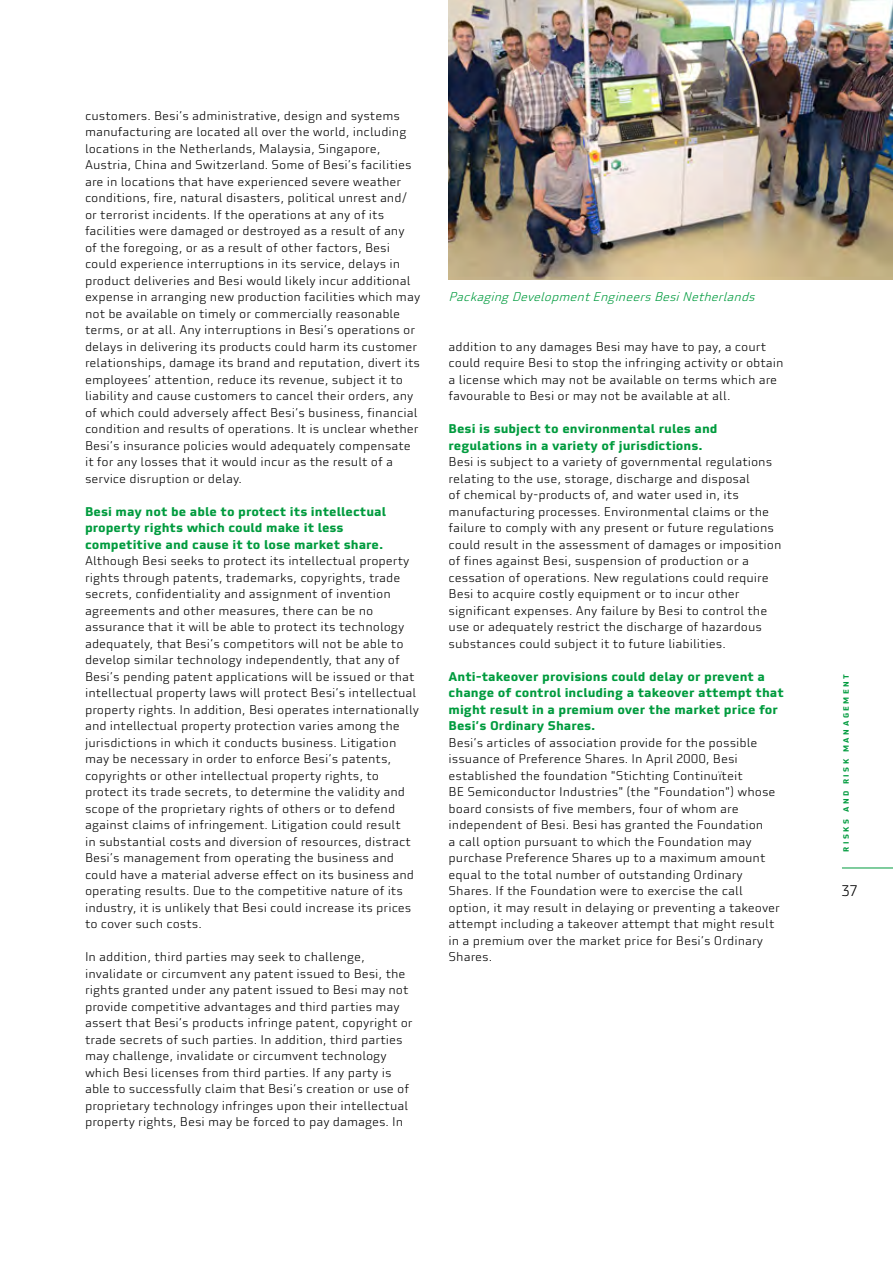
<style>
.page{position:relative;width:893px;height:1263px;background:#fff}
.page>*{position:absolute;margin:0;border:0;box-sizing:border-box;transform-origin:0 0}
.t1{font:300 15px "Utility OT";color:#000}
.t2{font:300 12.3px/16.5px "Utility OT";color:#000}
.t3{font:700 12.3px/16.5px "Utility OT";color:#009b3e}
.t4{font:italic 300 12.3px "Utility OT";color:#009b3e}
.t5{font:700 7.5px "Utility OT";letter-spacing:.33em;color:#009b3e}
</style>
<div class="page">
<hr style="left:842px;top:868px;width:51px;height:1px;background:#009b3e">
<img style="left:449px;top:0;width:444px;height:279px">
<p class="t2" style="left:85px;top:107px;width:337px">customers. Besi’s administrative, design and systems manufacturing are located all over the world, including locations in the Netherlands, Malaysia, Singapore, Austria, China and Switzerland. Some of Besi’s facilities are in locations that have experienced severe weather conditions, fire, natural disasters, political unrest and/ or terrorist incidents. If the operations at any of its facilities were damaged or destroyed as a result of any<br>of the foregoing, or as a result of other factors, Besi could experience interruptions in its service, delays in product deliveries and Besi would likely incur additional expense in arranging new production facilities which may not be available on timely or commercially reasonable terms, or at all. Any interruptions in Besi’s operations or delays in delivering its products could harm its customer relationships, damage its brand and reputation, divert its employees’ attention, reduce its revenue, subject it to liability and cause customers to cancel their orders, any of which could adversely affect Besi’s business, financial condition and results of operations. It is unclear whether Besi’s insurance policies would adequately compensate it for any losses that it would incur as the result of a service disruption or delay.</p>
<p class="t3" style="left:85px;top:503px;width:303px">Besi may not be able to protect its intellectual property rights which could make it less competitive and cause it to lose market share.</p>
<p class="t2" style="left:85px;top:553px;width:336px">Although Besi seeks to protect its intellectual property rights through patents, trademarks, copyrights, trade secrets, confidentiality and assignment of invention agreements and other measures, there can be no assurance that it will be able to protect its technology adequately, that Besi’s competitors will not be able to develop similar technology independently, that any of Besi’s pending patent applications will be issued or that intellectual property laws will protect Besi’s intellectual property rights. In addition, Besi operates internationally and intellectual property protection varies among the jurisdictions in which it conducts business. Litigation may be necessary in order to enforce Besi’s patents, copyrights or other intellectual property rights, to protect its trade secrets, to determine the validity and scope of the proprietary rights of others or to defend against claims of infringement. Litigation could result<br>in substantial costs and diversion of resources, distract Besi’s management from operating the business and could have a material adverse effect on its business and operating results. Due to the competitive nature of its industry, it is unlikely that Besi could increase its prices to cover such costs.</p>
<p class="t2" style="left:85px;top:949px;width:329px">In addition, third parties may seek to challenge, invalidate or circumvent any patent issued to Besi, the rights granted under any patent issued to Besi may not provide competitive advantages and third parties may assert that Besi’s products infringe patent, copyright or trade secrets of such parties. In addition, third parties may challenge, invalidate or circumvent technology which Besi licenses from third parties. If any party is able to successfully claim that Besi’s creation or use of proprietary technology infringes upon their intellectual property rights, Besi may be forced to pay damages. In</p>
<p class="t4" style="left:449px;top:290px;width:312px">PackagingDevelopmentEngineersBesiNetherlands</p>
<p class="t2" style="left:449px;top:338px;width:337px">addition to any damages Besi may have to pay, a court could require Besi to stop the infringing activity or obtain a license which may not be available on terms which are favourable to Besi or may not be available at all.</p>
<p class="t3" style="left:449px;top:420px;width:270px">Besi is subject to environmental rules and regulations in a variety of jurisdictions.</p>
<p class="t2" style="left:449px;top:454px;width:334px">Besi is subject to a variety of governmental regulations relating to the use, storage, discharge and disposal<br>of chemical by-products of, and water used in, its manufacturing processes. Environmental claims or the failure to comply with any present or future regulations could result in the assessment of damages or imposition of fines against Besi, suspension of production or a cessation of operations. New regulations could require Besi to acquire costly equipment or to incur other significant expenses. Any failure by Besi to control the use or adequately restrict the discharge of hazardous substances could subject it to future liabilities.</p>
<p class="t3" style="left:449px;top:668px;width:337px">Anti-takeover provisions could delay or prevent a change of control including a takeover attempt that might result in a premium over the market price for Besi’s Ordinary Shares.</p>
<p class="t2" style="left:449px;top:734px;width:333px">Besi’s articles of association provide for the possible issuance of Preference Shares. In April 2000, Besi established the foundation "Stichting Continuïteit<br>BE Semiconductor Industries" (the "Foundation") whose board consists of five members, four of whom are independent of Besi. Besi has granted the Foundation<br>a call option pursuant to which the Foundation may purchase Preference Shares up to a maximum amount equal to the total number of outstanding Ordinary Shares. If the Foundation were to exercise the call option, it may result in delaying or preventing a takeover attempt including a takeover attempt that might result in a premium over the market price for Besi’s Ordinary Shares.</p>
<p class="t5" style="left:841px;top:852px;width:179px;rotate:-90deg">RISKS AND RISK MANAGEMENT</p>
<p class="t1" style="left:842px;top:882px;width:17px">37</p>
</div>
